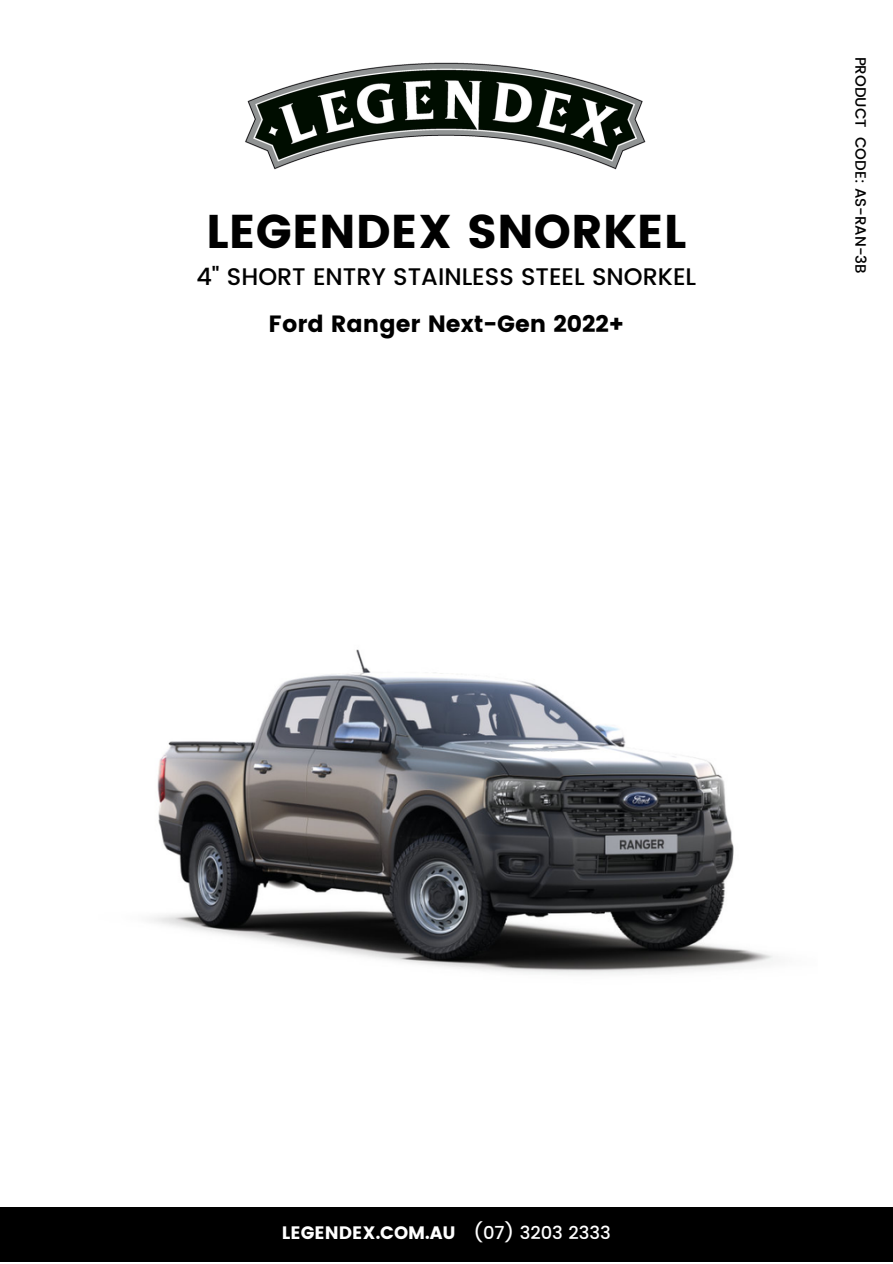
<style>
.page{position:relative;width:893px;height:1264px;background:#fff}
.page>*{position:absolute;margin:0;border:0;box-sizing:border-box;transform-origin:0 0}
.t1{font:47.25px "Poppins";color:#000}
.t2{font:500 24px "Poppins";color:#000}
.t3{font:23.55px "Poppins";color:#000}
.t4{font:18px "Poppins";color:#fff}
.t5{font:500 18px "Poppins";color:#fff}
.t6{font:500 15px "Poppins";color:#000}
</style>
<div class="page">
<div style="left:0;top:1207px;width:892px;height:54px;background:#000"></div>
<img style="left:245px;top:62px;width:401px;height:108px">
<img style="left:151px;top:649px;width:622px;height:325px">
<p class="t1" style="left:206px;top:204px;width:481px">LEGENDEX SNORKEL</p>
<p class="t2" style="left:196px;top:262px;width:501px">4" SHORT ENTRY STAINLESS STEEL SNORKEL</p>
<p class="t3" style="left:268px;top:310px;width:357px">Ford Ranger Next-Gen 2022+</p>
<p class="t6" style="left:869px;top:57px;width:219px;rotate:90deg">PRODUCT CODE: AS-RAN-3B</p>
<p class="t4" style="left:282px;top:1222px;width:175px">LEGENDEX.COM.AU</p>
<p class="t5" style="left:473px;top:1222px;width:139px">(07) 3203 2333</p>
</div>
